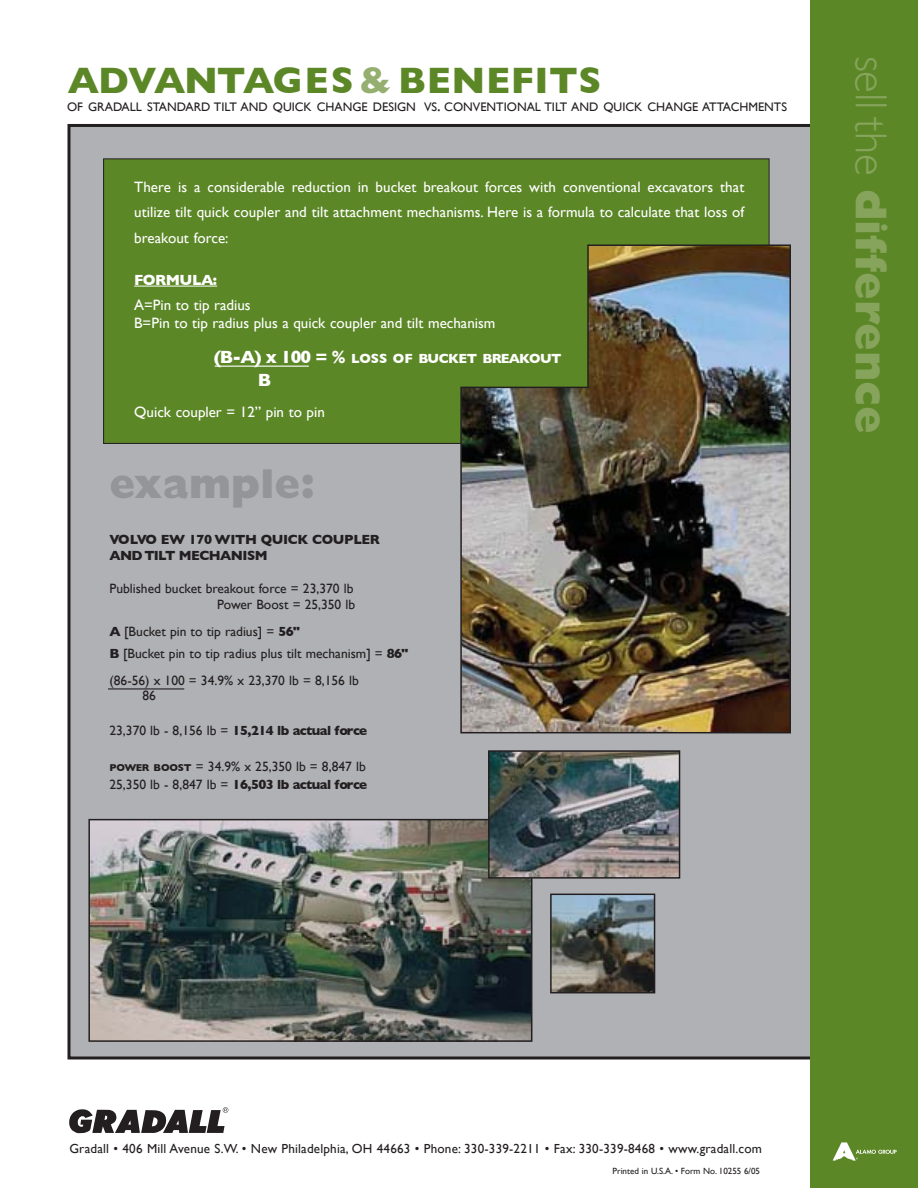
<style>
.page{position:relative;width:918px;height:1188px;background:#fff}
.page>*{position:absolute;margin:0;border:0;box-sizing:border-box;transform-origin:0 0}
.t1{font:800 45px "Gill Sans";color:#86a45b}
.t2{font:800 42px "Gill Sans";color:#939598}
.t3{font:700 37.5px "Gill Sans";letter-spacing:.015em;color:#5c8727}
.t4{font:700 18px "Gill Sans";color:#fff}
.t5{font:15px/25.5px "Gill Sans";color:#fff;text-align:justify}
.t6{font:700 15px "Gill Sans";letter-spacing:-.035em;color:#fff}
.t7{font:13.5px/16.2px "Gill Sans";color:#231f20}
.t8{font:700 13.5px/16.2px "Gill Sans";letter-spacing:-.04em;color:#231f20}
.t9{font:700 13.5px "Gill Sans";letter-spacing:-.04em;color:#fff}
.t10{font:13.2px "Gill Sans";letter-spacing:.015em;color:#231f20}
.t11{font:12.3px "Gill Sans";color:#231f20}
.t12{font:9px "Gill Sans";color:#231f20}
.s1{font-weight:800;color:#94af6f}
.s2{font-size:16.5px}
.s3{font-size:18px}
.s4{font-weight:700}
.s5{font-weight:400}
.s6{font-weight:700;font-size:10.2px}
.s7{font-weight:300}
</style>
<div class="page">
<div style="left:69px;top:125px;width:793px;height:933px;background:#afb1b4"></div>
<div style="left:810px;top:0;width:108px;height:1187px;background:#5c8727"></div>
<div style="left:104px;top:159px;width:665px;height:284px;background:#5c8727"></div>
<hr style="left:134px;top:286px;width:83px;height:1px;background:#fff">
<img style="left:460px;top:244px;width:331px;height:489px">
<hr style="left:108px;top:688px;width:76px;height:2px;background:#231f20">
<hr style="left:215px;top:366px;width:94px;height:1px;background:#fff">
<img style="left:91px;top:822px;width:438px;height:217px">
<div style="left:88px;top:819px;width:444px;height:223px;border:2px solid #231f20"></div>
<img style="left:491px;top:753px;width:186px;height:123px">
<div style="left:488px;top:750px;width:192px;height:129px;border:2px solid #231f20"></div>
<img style="left:553px;top:897px;width:99px;height:93px">
<div style="left:550px;top:894px;width:105px;height:99px;border:2px solid #231f20"></div>
<svg style="left:69px;top:1107px;width:159px;height:26px"></svg>
<svg style="left:833px;top:1142px;width:64px;height:19px"></svg>
<h3 class="t3" style="left:68px;top:59px;width:535px">ADVANTAGES <span class="s1">&amp;</span> BENEFITS</h3>
<p class="t11" style="left:67px;top:100px;width:722px">OF GRADALL STANDARD TILT AND QUICK CHANGE DESIGN VS<span class="s2">.</span> CONVENTIONAL TILT AND QUICK CHANGE ATTACHMENTS</p>
<p class="t5" style="left:134px;top:174px;width:612px">There is a considerable reduction in bucket breakout forces with conventional excavators that utilize tilt quick coupler and tilt attachment mechanisms. Here is a formula to calculate that loss of breakout force:</p>
<p class="t6" style="left:134px;top:271px;width:84px">FORMULA:</p>
<p class="t5" style="left:134px;top:296px;width:363px;line-height:18px">A=Pin to tip radius<br>B=Pin to tip radius plus a quick coupler and tilt mechanism</p>
<p class="t9" style="left:214px;top:351px;width:349px"><span class="s3">(B-A) x 100 = %</span> LOSS OF BUCKET BREAKOUT</p>
<p class="t4" style="left:258px;top:369px;width:15px">B</p>
<p class="t5" style="left:134px;top:399px;width:192px">Quick coupler = 12” pin to pin</p>
<h2 class="t2" style="left:110px;top:469px;width:208px">example:</h2>
<p class="t8" style="left:109px;top:531px;width:272px">VOLVO EW 170 WITH QUICK COUPLER<br>AND TILT MECHANISM</p>
<p class="t7" style="left:109px;top:580px;width:247px;text-align:right">Published bucket breakout force = 23,370 lb<br>Power Boost = 25,350 lb</p>
<p class="t7" style="left:109px;top:620px;width:300px;line-height:22.5px"><span class="s4">A</span> [Bucket pin to tip radius] = <span class="s4">56"<br>B</span> [Bucket pin to tip radius plus tilt mechanism] = <span class="s4">86"</span></p>
<p class="t7" style="left:143px;top:673px;width:218px;line-height:15px;text-indent:-33px">(86-56) x 100 = 34.9% x 23,370 lb = 8,156 lb<br>86</p>
<p class="t8" style="left:109px;top:722px;width:259px"><span class="s5">23,370 lb - 8,156 lb =</span> 15,214 lb actual force</p>
<p class="t7" style="left:109px;top:757px;width:259px;line-height:18px"><span class="s6">POWER BOOST</span> = 34.9% x 25,350 lb = 8,847 lb<br>25,350 lb - 8,847 lb = <span class="s4">16,503 lb actual force</span></p>
<h1 class="t1" style="left:887px;top:56px;width:380px;rotate:90deg"><span class="s7">sell the</span> difference</h1>
<p class="t10" style="left:69px;top:1141px;width:694px">Gradall • 406 Mill Avenue S.W. • New Philadelphia, OH 44663 • Phone: 330-339-2211 • Fax: 330-339-8468 • www.gradall.com</p>
<p class="t12" style="left:613px;top:1166px;width:149px">Printed in U.S.A. • Form No. 10255 6/05</p>
</div>
